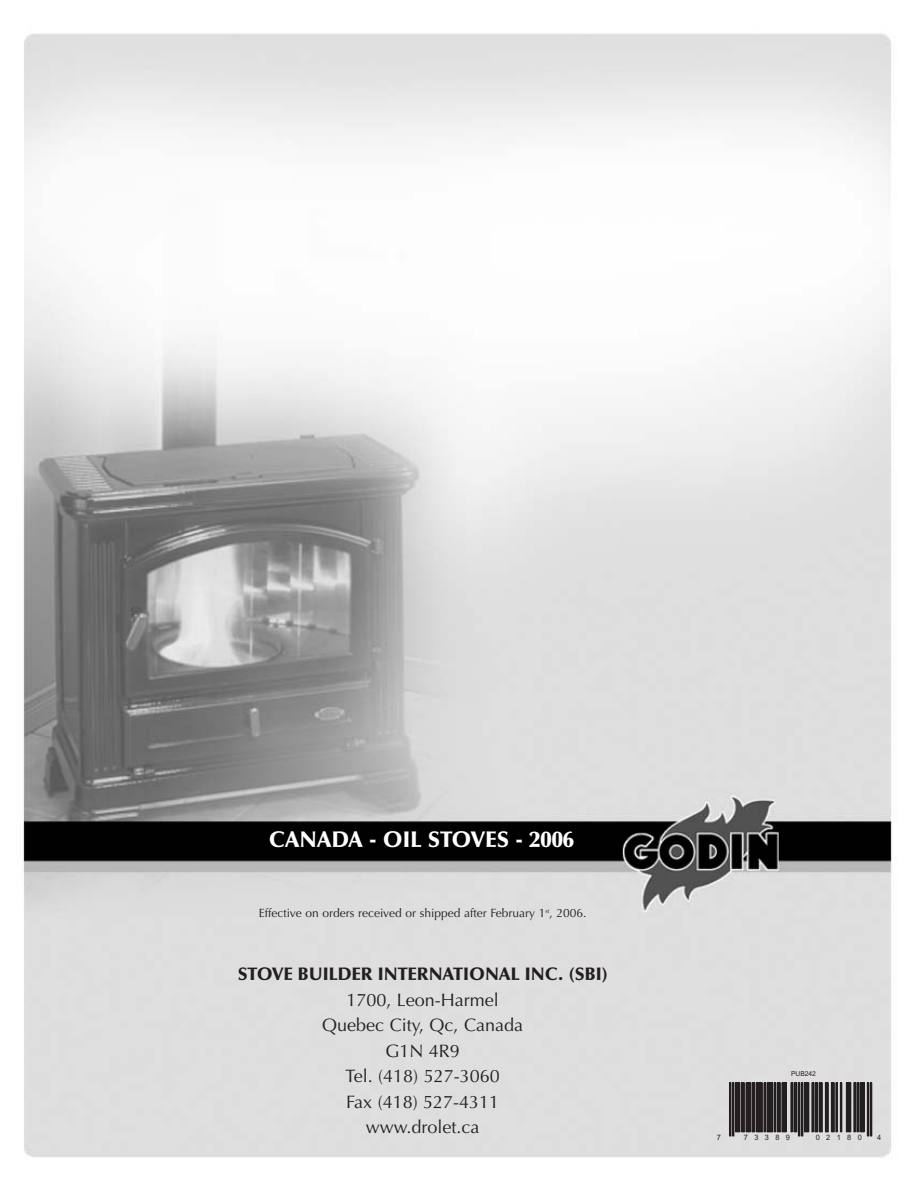
<style>
.page{position:relative;width:918px;height:1188px;background:#fff}
.page>*{position:absolute;margin:0;border:0;box-sizing:border-box;transform-origin:0 0}
.t1{font:900 22.5px "Optima";color:#fff}
.t2{font:18px/25.5px "Optima";color:#231f20;text-align:center}
.t3{font:900 18px "Optima";color:#231f20}
.t4{font:12px "Optima";color:#231f20}
.t5{font:7.35px "Arial";letter-spacing:.86em;color:#231f20}
.t6{font:6.75px "Arial";color:#231f20}
</style>
<div class="page">
<img style="left:23px;top:33px;width:869px;height:1125px">
<div style="left:729px;top:1083px;width:2px;height:53px;border:1px solid #231f20"></div>
<div style="left:732px;top:1083px;width:2px;height:53px;border:1px solid #231f20"></div>
<div style="left:735px;top:1083px;width:5px;height:49px;background:#231f20"></div>
<div style="left:741px;top:1083px;width:3px;height:49px;border:1px solid #231f20"></div>
<div style="left:746px;top:1083px;width:4px;height:49px;border:1px solid #231f20"></div>
<div style="left:752px;top:1083px;width:3px;height:49px;border:1px solid #231f20"></div>
<div style="left:756px;top:1083px;width:6px;height:49px;background:#231f20"></div>
<div style="left:764px;top:1083px;width:1px;height:49px;border:1px solid #231f20"></div>
<div style="left:767px;top:1083px;width:6px;height:49px;background:#231f20"></div>
<div style="left:774px;top:1083px;width:2px;height:49px;border:1px solid #231f20"></div>
<div style="left:777px;top:1083px;width:3px;height:49px;border:1px solid #231f20"></div>
<div style="left:782px;top:1083px;width:4px;height:49px;border:1px solid #231f20"></div>
<div style="left:791px;top:1083px;width:1px;height:49px;border:1px solid #231f20"></div>
<div style="left:794px;top:1083px;width:3px;height:49px;border:1px solid #231f20"></div>
<div style="left:798px;top:1083px;width:2px;height:53px;border:1px solid #231f20"></div>
<div style="left:801px;top:1083px;width:2px;height:53px;border:1px solid #231f20"></div>
<div style="left:804px;top:1083px;width:5px;height:49px;background:#231f20"></div>
<div style="left:812px;top:1083px;width:1px;height:49px;border:1px solid #231f20"></div>
<div style="left:815px;top:1083px;width:3px;height:49px;border:1px solid #231f20"></div>
<div style="left:819px;top:1083px;width:3px;height:49px;border:1px solid #231f20"></div>
<div style="left:825px;top:1083px;width:3px;height:49px;border:1px solid #231f20"></div>
<div style="left:831px;top:1083px;width:3px;height:49px;border:1px solid #231f20"></div>
<div style="left:836px;top:1083px;width:1px;height:49px;border:1px solid #231f20"></div>
<div style="left:840px;top:1083px;width:2px;height:49px;border:1px solid #231f20"></div>
<div style="left:846px;top:1083px;width:5px;height:49px;background:#231f20"></div>
<div style="left:854px;top:1083px;width:1px;height:49px;border:1px solid #231f20"></div>
<div style="left:857px;top:1083px;width:1px;height:49px;border:1px solid #231f20"></div>
<div style="left:860px;top:1083px;width:4px;height:49px;border:1px solid #231f20"></div>
<div style="left:867px;top:1083px;width:2px;height:53px;border:1px solid #231f20"></div>
<div style="left:870px;top:1083px;width:2px;height:53px;border:1px solid #231f20"></div>
<p class="t1" style="left:269px;top:830px;width:307px">CANADA - OIL STOVES - 2006</p>
<p class="t4" style="left:259px;top:908px;width:329px">Effective on orders received or shipped after February 1<sup>st</sup>, 2006.</p>
<p class="t3" style="left:238px;top:967px;width:371px">STOVE BUILDER INTERNATIONAL INC. (SBI)</p>
<p class="t2" style="left:322px;top:989px;width:202px">1700, Leon-Harmel<br>Quebec City, Qc, Canada<br>G1N 4R9<br>Tel. (418) 527-3060<br>Fax (418) 527-4311 www.drolet.ca</p>
<p class="t6" style="left:791px;top:1071px;width:27px">PUB242</p>
<p class="t5" style="left:717px;top:1135px;width:6px">7</p>
<p class="t5" style="left:744px;top:1135px;width:48px">73389</p>
<p class="t5" style="left:816px;top:1135px;width:48px">02180</p>
<p class="t5" style="left:877px;top:1135px;width:6px">4</p>
</div>
